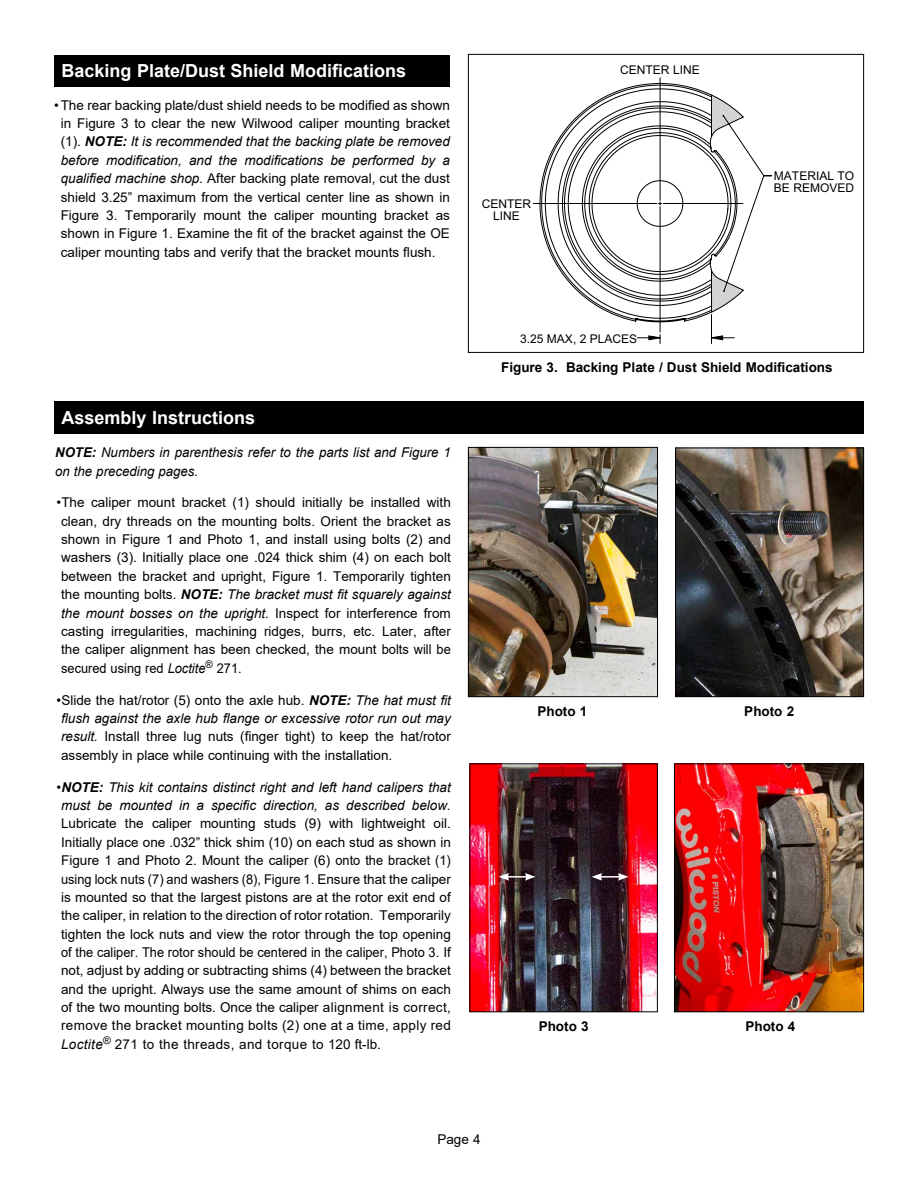
<style>
.page{position:relative;width:918px;height:1188px;background:#fff}
.page>*{position:absolute;margin:0;border:0;box-sizing:border-box;transform-origin:0 0}
.t1{font:700 18px "Arial";color:#fff}
.t2{font:13.5px/18.3px "Arial";color:#000;text-align:justify}
.t3{font:italic 13.5px/18.3px "Arial";color:#000}
.t4{font:700 13.5px "Arial";color:#000}
.t5{font:12px/12px "Arial";color:#000;text-align:center}
.s1{font-weight:700;font-style:italic}
.s2{font-style:italic}
.s3{font-weight:700}
.s4{font-style:normal}
</style>
<div class="page">
<img style="left:470px;top:449px;width:186px;height:246px">
<div style="left:468px;top:447px;width:190px;height:250px;border:1px solid #000"></div>
<img style="left:677px;top:450px;width:185px;height:245px">
<div style="left:675px;top:448px;width:189px;height:249px;border:1px solid #000"></div>
<img style="left:472px;top:766px;width:184px;height:244px">
<div style="left:470px;top:764px;width:188px;height:248px;border:1px solid #000"></div>
<img style="left:676px;top:766px;width:186px;height:244px">
<div style="left:674px;top:764px;width:190px;height:248px;border:1px solid #000"></div>
<div style="left:54px;top:55px;width:396px;height:31px;background:#000"></div>
<hr style="left:660px;top:78px;width:1px;height:122px;background:#000">
<hr style="left:533px;top:203px;width:124px;height:1px;background:#000">
<svg style="left:637px;top:111px;width:136px;height:233px"></svg>
<svg style="left:539px;top:83px;width:199px;height:244px"></svg>
<div style="left:468px;top:54px;width:396px;height:299px;border:1px solid #000"></div>
<div style="left:54px;top:401px;width:810px;height:33px;background:#000"></div>
<hr style="left:507px;top:876px;width:20px;height:2px;background:#fff">
<svg style="left:499px;top:873px;width:10px;height:8px"></svg>
<svg style="left:525px;top:873px;width:11px;height:8px"></svg>
<hr style="left:600px;top:876px;width:20px;height:2px;background:#fff">
<svg style="left:592px;top:873px;width:10px;height:8px"></svg>
<svg style="left:618px;top:873px;width:10px;height:8px"></svg>
<h1 class="t1" style="left:62px;top:58px;width:346px">Backing Plate/Dust Shield Modifications</h1>
<p class="t5" style="left:620px;top:64px;width:81px">CENTER LINE</p>
<p class="t2" style="left:54px;top:96px;width:398px;text-align:center">•The rear backing plate/dust shield needs to be modified as shown in Figure 3 to clear the new Wilwood caliper mounting bracket (1). <span class="s1">NOTE:</span> <span class="s2">It is recommended that the backing plate be removed before modification, and the modifications be performed by a qualified machine shop.</span> After backing plate removal, cut the dust shield 3.25” maximum from the vertical center line as shown in Figure 3. Temporarily mount the caliper mounting bracket as shown in Figure 1. Examine the fit of the bracket against the OE caliper mounting tabs and verify that the bracket mounts flush.</p>
<p class="t5" style="left:482px;top:198px;width:51px">CENTER<br>LINE</p>
<p class="t5" style="left:520px;top:333px;width:118px">3.25 MAX, 2 PLACES</p>
<p class="t5" style="left:774px;top:170px;width:82px;text-align:left">MATERIAL TO<br>BE REMOVED</p>
<h1 class="t1" style="left:62px;top:404px;width:195px">Assembly Instructions</h1>
<p class="t3" style="left:55px;top:443px;width:397px"><span class="s3">NOTE:</span> Numbers in parenthesis refer to the parts list and Figure 1 on the preceding pages.</p>
<p class="t2" style="left:61px;top:493px;width:391px;text-indent:-4px">•The caliper mount bracket (1) should initially be installed with clean, dry threads on the mounting bolts. Orient the bracket as shown in Figure 1 and Photo 1, and install using bolts (2) and washers (3). Initially place one .024 thick shim (4) on each bolt between the bracket and upright, Figure 1. Temporarily tighten the mounting bolts. <span class="s1">NOTE:</span> <span class="s2">The bracket must fit squarely against the mount bosses on the upright.</span> Inspect for interference from casting irregularities, machining ridges, burrs, etc. Later, after the caliper alignment has been checked, the mount bolts will be secured using red <span class="s2">Loctite</span><sup>®</sup> 271.</p>
<p class="t2" style="left:61px;top:691px;width:391px;text-indent:-4px">•Slide the hat/rotor (5) onto the axle hub. <span class="s1">NOTE:</span> <span class="s2">The hat must fit flush against the axle hub flange or excessive rotor run out may result.</span> Install three lug nuts (finger tight) to keep the hat/rotor assembly in place while continuing with the installation.</p>
<p class="t3" style="left:57px;top:778px;width:396px;text-align:center"><span class="s4">•</span><span class="s3">NOTE:</span> This kit contains distinct right and left hand calipers that must be mounted in a specific direction, as described below.</p>
<p class="t2" style="left:61px;top:814px;width:391px">Lubricate the caliper mounting studs (9) with lightweight oil.<br>Initially place one .032” thick shim (10) on each stud as shown in Figure 1 and Photo 2. Mount the caliper (6) onto the bracket (1) using lock nuts (7) and washers (8), Figure 1. Ensure that the caliper is mounted so that the largest pistons are at the rotor exit end of the caliper, in relation to the direction of rotor rotation. Temporarily tighten the lock nuts and view the rotor through the top opening of the caliper. The rotor should be centered in the caliper, Photo 3. If not, adjust by adding or subtracting shims (4) between the bracket and the upright. Always use the same amount of shims on each of the two mounting bolts. Once the caliper alignment is correct, remove the bracket mounting bolts (2) one at a time, apply red <span class="s2">Loctite</span><sup>®</sup> 271 to the threads, and torque to 120 ft-lb.</p>
<p class="t4" style="left:501px;top:357px;width:333px">Figure 3. Backing Plate / Dust Shield Modifications</p>
<p class="t4" style="left:537px;top:702px;width:51px">Photo 1</p>
<p class="t4" style="left:744px;top:702px;width:51px">Photo 2</p>
<p class="t4" style="left:539px;top:1017px;width:51px">Photo 3</p>
<p class="t4" style="left:745px;top:1017px;width:51px">Photo 4</p>
<p class="t2" style="left:437px;top:1130px;width:45px">Page 4</p>
</div>
